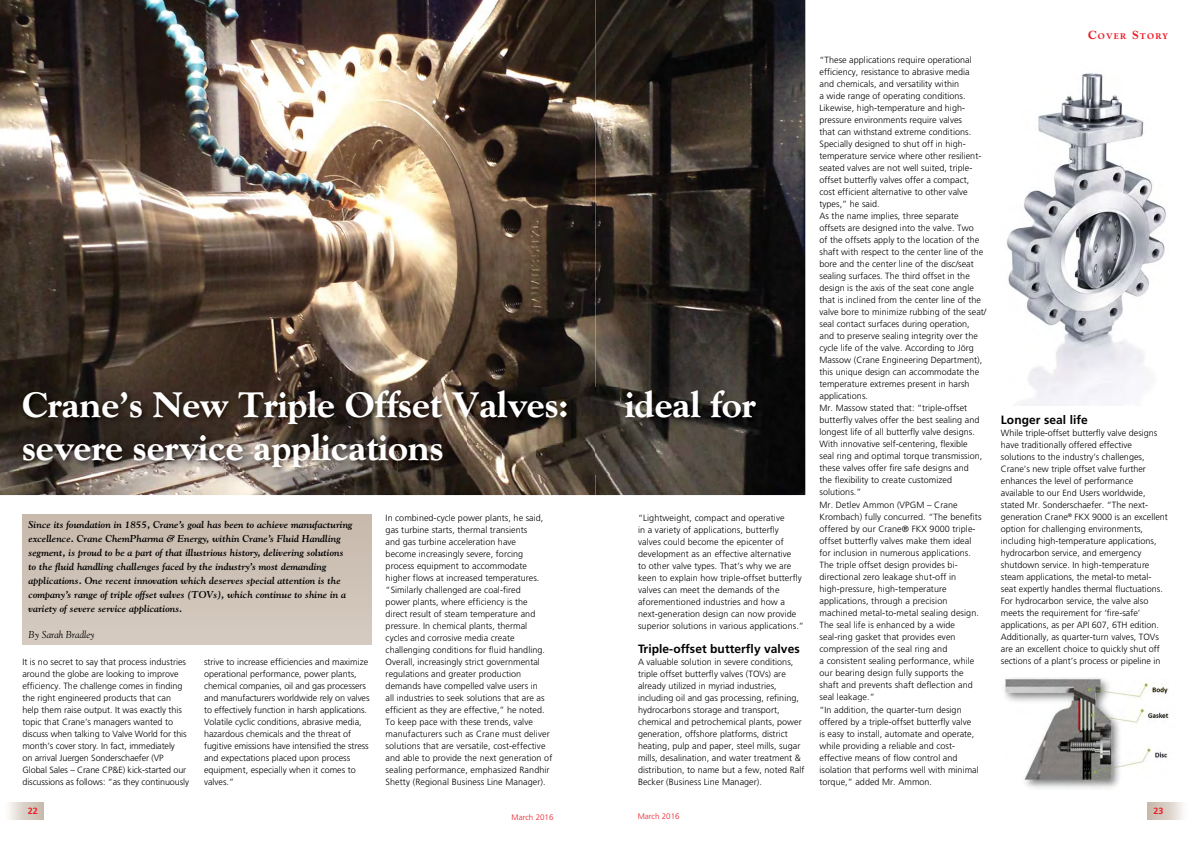
<style>
.page{position:relative;width:1191px;height:842px;background:#fff}
.page>*{position:absolute;margin:0;border:0;box-sizing:border-box;transform-origin:0 0}
.t1{font:800 36px/43.2px "Goudy";letter-spacing:-.005em;color:#fff}
.t2{font:700 12px "Frutiger";letter-spacing:.005em;color:#000}
.t3{font:italic 700 10px/14px "Goudy";color:#000}
.t4{font:italic 10px "Goudy";color:#000}
.t5{font:300 9px/12px "Frutiger";letter-spacing:.005em;color:#000}
.t6{font:700 9px "Frutiger";color:#ed1c24}
.t7{font:800 8.4px "Goudy";letter-spacing:.145em;color:#ed1c24}
.t8{font:300 8px "Frutiger";color:#ed1c24}
.s1{font-size:12px}
</style>
<div class="page">
<div style="left:3px;top:803px;width:40px;height:16px;background:linear-gradient(to right,#fdfdfc,#c5b6a8)"></div>
<div style="left:23px;top:514px;width:348px;height:130px;background:#cec2b6"></div>
<img style="left:0;top:0;width:805px;height:495px">
<img style="left:20px;top:387px;width:743px;height:88px">
<div style="left:1148px;top:803px;width:40px;height:16px;background:linear-gradient(to right,#c2b2a3,#faf9f7)"></div>
<img style="left:1006px;top:73px;width:160px;height:332px">
<img style="left:1004px;top:678px;width:165px;height:111px">
<h1 class="t1" style="left:22px;top:383px;width:548px">Crane’s New Triple Offset Valves: severe service applications</h1>
<p class="t3" style="left:29px;top:518px;width:325px">Since its foundation in 1855, Crane’s goal has been to achieve manufacturing excellence. Crane ChemPharma &amp; Energy, within Crane’s Fluid Handling segment, is proud to be a part of that illustrious history, delivering solutions to the fluid handling challenges faced by the industry’s most demanding applications. One recent innovation which deserves special attention is the company’s range of triple offset valves (TOVs), which continue to shine in a variety of severe service applications.</p>
<p class="t4" style="left:29px;top:629px;width:68px">By Sarah Bradley</p>
<p class="t5" style="left:204px;top:656px;width:167px">strive to increase efficiencies and maximize operational performance, power plants, chemical companies, oil and gas processers and manufacturers worldwide rely on valves to effectively function in harsh applications.<br>Volatile cyclic conditions, abrasive media, hazardous chemicals and the threat of fugitive emissions have intensified the stress and expectations placed upon process equipment, especially when it comes to valves.”</p>
<p class="t5" style="left:22px;top:656px;width:168px">It is no secret to say that process industries around the globe are looking to improve efficiency. The challenge comes in finding the right engineered products that can help them raise output. It was exactly this topic that Crane’s managers wanted to discuss when talking to Valve World for this month’s cover story. In fact, immediately<br>on arrival Juergen Sonderschaefer (VP Global Sales – Crane CP&amp;E) kick-started our discussions as follows: “as they continuously</p>
<p class="t6" style="left:28px;top:806px;width:12px">22</p>
<p class="t5" style="left:385px;top:512px;width:168px">In combined-cycle power plants, he said, gas turbine starts, thermal transients<br>and gas turbine acceleration have<br>become increasingly severe, forcing process equipment to accommodate higher flows at increased temperatures. “Similarly challenged are coal-fired<br>power plants, where efficiency is the<br>direct result of steam temperature and pressure. In chemical plants, thermal<br>cycles and corrosive media create challenging conditions for fluid handling.<br>Overall, increasingly strict governmental regulations and greater production demands have compelled valve users in<br>all industries to seek solutions that are as efficient as they are effective,” he noted.<br>To keep pace with these trends, valve manufacturers such as Crane must deliver solutions that are versatile, cost-effective and able to provide the next generation of sealing performance, emphasized Randhir Shetty (Regional Business Line Manager).</p>
<p class="t8" style="left:511px;top:812px;width:43px">March 2016</p>
<h1 class="t1" style="left:625px;top:383px;width:132px">ideal for</h1>
<p class="t5" style="left:638px;top:512px;width:167px">“Lightweight, compact and operative<br>in a variety of applications, butterfly valves could become the epicenter of development as an effective alternative<br>to other valve types. That’s why we are keen to explain how triple-offset butterfly valves can meet the demands of the aforementioned industries and how a next-generation design can now provide superior solutions in various applications.”</p>
<h2 class="t2" style="left:638px;top:641px;width:163px">Triple-offset butterfly valves</h2>
<p class="t5" style="left:638px;top:656px;width:168px">A valuable solution in severe conditions, triple offset butterfly valves (TOVs) are already utilized in myriad industries, including oil and gas processing, refining, hydrocarbons storage and transport, chemical and petrochemical plants, power generation, offshore platforms, district heating, pulp and paper, steel mills, sugar mills, desalination, and water treatment &amp; distribution, to name but a few, noted Ralf Becker (Business Line Manager).</p>
<p class="t8" style="left:638px;top:812px;width:43px">March 2016</p>
<p class="t5" style="left:819px;top:54px;width:168px">“These applications require operational efficiency, resistance to abrasive media and chemicals, and versatility within<br>a wide range of operating conditions.<br>Likewise, high-temperature and high&shy;pressure environments require valves<br>that can withstand extreme conditions.<br>Specially designed to shut off in high&shy;temperature service where other resilient&shy;seated valves are not well suited, triple&shy;offset butterfly valves offer a compact, cost efficient alternative to other valve types,” he said.<br>As the name implies, three separate offsets are designed into the valve. Two<br>of the offsets apply to the location of the shaft with respect to the center line of the bore and the center line of the disc/seat sealing surfaces. The third offset in the design is the axis of the seat cone angle that is inclined from the center line of the valve bore to minimize rubbing of the seat/ seal contact surfaces during operation, and to preserve sealing integrity over the cycle life of the valve. According to Jörg Massow (Crane Engineering Department), this unique design can accommodate the temperature extremes present in harsh applications.<br>Mr. Massow stated that: “triple-offset butterfly valves offer the best sealing and longest life of all butterfly valve designs.<br>With innovative self-centering, flexible<br>seal ring and optimal torque transmission, these valves offer fire safe designs and<br>the flexibility to create customized solutions.”</p>
<p class="t5" style="left:819px;top:499px;width:164px">Mr. Detlev Ammon (VPGM – Crane Krombach) fully concurred. “The benefits offered by our Crane® FKX 9000 triple&shy;offset butterfly valves make them ideal for inclusion in numerous applications.<br>The triple offset design provides bi&shy;directional zero leakage shut-off in high-pressure, high-temperature applications, through a precision machined metal-to-metal sealing design.<br>The seal life is enhanced by a wide seal-ring gasket that provides even compression of the seal ring and<br>a consistent sealing performance, while our bearing design fully supports the shaft and prevents shaft deflection and seal leakage.”</p>
<p class="t5" style="left:819px;top:704px;width:161px">“In addition, the quarter-turn design offered by a triple-offset butterfly valve is easy to install, automate and operate, while providing a reliable and cost&shy;effective means of flow control and isolation that performs well with minimal torque,” added Mr. Ammon.</p>
<p class="t7" style="left:1088px;top:31px;width:82px"><span class="s1">C</span>OVER <span class="s1">S</span>TORY</p>
<h2 class="t2" style="left:1001px;top:413px;width:88px">Longer seal life</h2>
<p class="t5" style="left:1001px;top:427px;width:168px">While triple-offset butterfly valve designs have traditionally offered effective solutions to the industry’s challenges, Crane’s new triple offset valve further enhances the level of performance available to our End Users worldwide, stated Mr. Sonderschaefer. “The next&shy;generation Crane<sup>®</sup> FKX 9000 is an excellent option for challenging environments, including high-temperature applications, hydrocarbon service, and emergency shutdown service. In high-temperature steam applications, the metal-to metal&shy;seat expertly handles thermal fluctuations.<br>For hydrocarbon service, the valve also meets the requirement for ‘fire-safe’ applications, as per API 607, 6TH edition.<br>Additionally, as quarter-turn valves, TOVs are an excellent choice to quickly shut off sections of a plant’s process or pipeline in</p>
<p class="t6" style="left:1153px;top:806px;width:12px">23</p>
</div>
